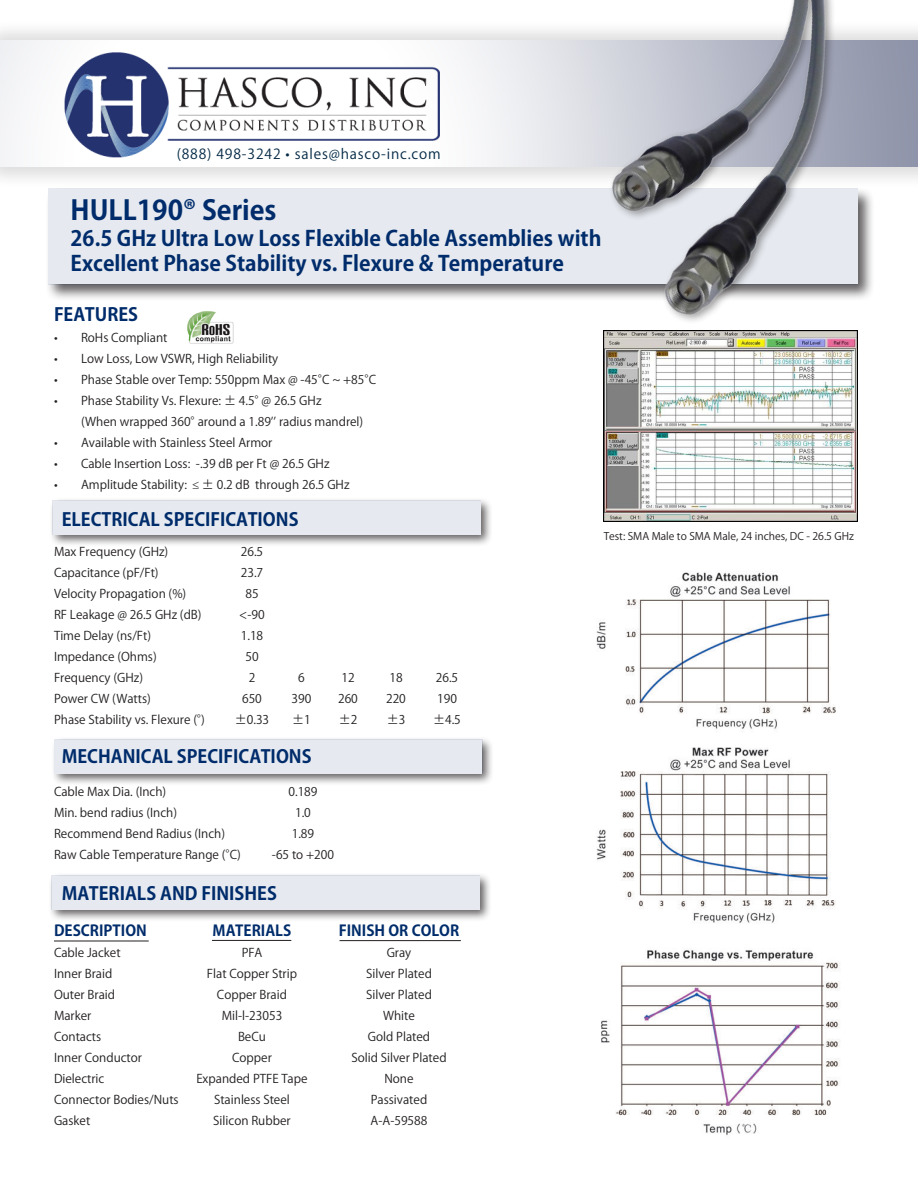
<style>
.page{position:relative;width:918px;height:1188px;background:#fff}
.page>*{position:absolute;margin:0;border:0;box-sizing:border-box;transform-origin:0 0}
.t1{font:700 27px "Koz Go Pro";color:#002c6b}
.t2{font:700 21px "Koz Go Pro";color:#002c6b}
.t3{font:700 18px "Koz Go Pro";color:#002c6b}
.t4{font:700 15px "Koz Go Pro";color:#002c6b}
.t5{font:13.95px "Koz Go Pro";letter-spacing:.06em;color:#042a46}
.t6{font:12px/21px "Koz Go Pro";color:#231f20}
.t7{font:10.5px "Koz Go Pro";color:#231f20}
</style>
<div class="page">
<div style="left:0;top:20px;width:918px;height:169px;background:#231f20;opacity:.15"></div>
<img style="left:0;top:40px;width:470px;height:126px">
<div style="left:51px;top:736px;width:443px;height:50px;background:#231f20;opacity:.71"></div>
<div style="left:54px;top:739px;width:429px;height:35px;background:#e6eaf0"></div>
<div style="left:48px;top:872px;width:444px;height:50px;background:#231f20;opacity:.71"></div>
<div style="left:51px;top:875px;width:429px;height:35px;background:#e6eaf0"></div>
<div style="left:49px;top:497px;width:444px;height:50px;background:#231f20;opacity:.71"></div>
<div style="left:52px;top:500px;width:429px;height:35px;background:#e6eaf0"></div>
<div style="left:46px;top:187px;width:829px;height:115px;background:#231f20;opacity:.72"></div>
<div style="left:48px;top:189px;width:810px;height:96px;background:#e6eaf0"></div>
<img style="left:604px;top:406px;width:254px;height:115px">
<hr style="left:54px;top:941px;width:95px;height:1px;background:#231f20">
<hr style="left:212px;top:940px;width:79px;height:1px;background:#231f20">
<hr style="left:340px;top:940px;width:121px;height:1px;background:#231f20">
<img style="left:470px;top:0;width:448px;height:406px">
<img style="left:187px;top:311px;width:47px;height:33px">
<img style="left:596px;top:572px;width:244px;height:563px">
<p class="t5" style="left:177px;top:145px;width:265px">(888) 498-3242 • sales@hasco-inc.com</p>
<p class="t1" style="left:71px;top:193px;width:207px">HULL190® Series</p>
<p class="t2" style="left:71px;top:224px;width:532px">26.5 GHz Ultra Low Loss Flexible Cable Assemblies with</p>
<p class="t2" style="left:71px;top:250px;width:495px">Excellent Phase Stability vs. Flexure &amp; Temperature</p>
<p class="t3" style="left:54px;top:303px;width:86px">FEATURES</p>
<p class="t6" style="left:54px;top:328px;width:115px">• RoHs Compliant</p>
<p class="t6" style="left:54px;top:349px;width:226px">• Low Loss, Low VSWR, High Reliability</p>
<p class="t6" style="left:54px;top:370px;width:324px">• Phase Stable over Temp: 550ppm Max @ -45°C ~ +85°C</p>
<p class="t6" style="left:81px;top:391px;width:284px;text-indent:-27px">• Phase Stability Vs. Flexure: ± 4.5°@ 26.5 GHz<br>(When wrapped 360°around a 1.89’’ radius mandrel)</p>
<p class="t6" style="left:54px;top:433px;width:220px">• Available with Stainless Steel Armor</p>
<p class="t6" style="left:54px;top:454px;width:277px">• Cable Insertion Loss: -.39 dB per Ft @ 26.5 GHz</p>
<p class="t6" style="left:54px;top:475px;width:297px">• Amplitude Stability: ≤ ± 0.2 dB through 26.5 GHz</p>
<p class="t3" style="left:62px;top:508px;width:238px">ELECTRICAL SPECIFICATIONS</p>
<p class="t6" style="left:54px;top:541px;width:116px">Max Frequency (GHz)</p>
<p class="t6" style="left:241px;top:541px;width:24px">26.5</p>
<p class="t6" style="left:54px;top:562px;width:106px">Capacitance (pF/Ft)</p>
<p class="t6" style="left:241px;top:562px;width:24px">23.7</p>
<p class="t6" style="left:54px;top:583px;width:134px">Velocity Propagation (%)</p>
<p class="t6" style="left:245px;top:583px;width:15px">85</p>
<p class="t6" style="left:54px;top:604px;width:149px">RF Leakage @ 26.5 GHz (dB)</p>
<p class="t6" style="left:239px;top:604px;width:27px">&lt;-90</p>
<p class="t6" style="left:54px;top:625px;width:99px">Time Delay (ns/Ft)</p>
<p class="t6" style="left:241px;top:625px;width:24px">1.18</p>
<p class="t6" style="left:54px;top:646px;width:104px">Impedance (Ohms)</p>
<p class="t6" style="left:245px;top:646px;width:15px">50</p>
<p class="t6" style="left:54px;top:667px;width:91px">Frequency (GHz)</p>
<p class="t6" style="left:249px;top:667px;width:8px">2</p>
<p class="t6" style="left:298px;top:667px;width:8px">6</p>
<p class="t6" style="left:341px;top:667px;width:15px">12</p>
<p class="t6" style="left:389px;top:667px;width:15px">18</p>
<p class="t6" style="left:436px;top:667px;width:24px">26.5</p>
<p class="t6" style="left:54px;top:688px;width:98px">Power CW (Watts)</p>
<p class="t6" style="left:242px;top:688px;width:21px">650</p>
<p class="t6" style="left:292px;top:688px;width:21px">390</p>
<p class="t6" style="left:338px;top:688px;width:21px">260</p>
<p class="t6" style="left:386px;top:688px;width:21px">220</p>
<p class="t6" style="left:437px;top:688px;width:21px">190</p>
<p class="t6" style="left:54px;top:709px;width:156px">Phase Stability vs. Flexure (°)</p>
<p class="t6" style="left:235px;top:709px;width:36px">±0.33</p>
<p class="t6" style="left:292px;top:709px;width:20px">±1</p>
<p class="t6" style="left:339px;top:709px;width:20px">±2</p>
<p class="t6" style="left:387px;top:709px;width:20px">±3</p>
<p class="t6" style="left:433px;top:709px;width:29px">±4.5</p>
<p class="t3" style="left:62px;top:745px;width:251px">MECHANICAL SPECIFICATIONS</p>
<p class="t6" style="left:54px;top:782px;width:114px">Cable Max Dia. (Inch)</p>
<p class="t6" style="left:288px;top:782px;width:31px">0.189</p>
<p class="t6" style="left:54px;top:803px;width:125px">Min. bend radius (Inch)</p>
<p class="t6" style="left:295px;top:803px;width:17px">1.0</p>
<p class="t6" style="left:54px;top:824px;width:173px">Recommend Bend Radius (Inch)</p>
<p class="t6" style="left:292px;top:824px;width:24px">1.89</p>
<p class="t6" style="left:54px;top:845px;width:188px">Raw Cable Temperature Range (°C)</p>
<p class="t6" style="left:272px;top:845px;width:64px">-65 to +200</p>
<p class="t3" style="left:62px;top:882px;width:217px">MATERIALS AND FINISHES</p>
<p class="t4" style="left:54px;top:921px;width:94px">DESCRIPTION</p>
<p class="t4" style="left:213px;top:921px;width:80px">MATERIALS</p>
<p class="t4" style="left:339px;top:921px;width:122px">FINISH OR COLOR</p>
<p class="t6" style="left:54px;top:943px;width:68px">Cable Jacket</p>
<p class="t6" style="left:242px;top:943px;width:22px">PFA</p>
<p class="t6" style="left:387px;top:943px;width:26px">Gray</p>
<p class="t6" style="left:54px;top:964px;width:60px">Inner Braid</p>
<p class="t6" style="left:207px;top:964px;width:92px">Flat Copper Strip</p>
<p class="t6" style="left:366px;top:964px;width:67px">Silver Plated</p>
<p class="t6" style="left:54px;top:985px;width:63px">Outer Braid</p>
<p class="t6" style="left:217px;top:985px;width:72px">Copper Braid</p>
<p class="t6" style="left:366px;top:985px;width:67px">Silver Plated</p>
<p class="t6" style="left:54px;top:1006px;width:39px">Marker</p>
<p class="t6" style="left:222px;top:1006px;width:62px">Mil-l-23053</p>
<p class="t6" style="left:383px;top:1006px;width:33px">White</p>
<p class="t6" style="left:54px;top:1027px;width:49px">Contacts</p>
<p class="t6" style="left:238px;top:1027px;width:29px">BeCu</p>
<p class="t6" style="left:368px;top:1027px;width:64px">Gold Plated</p>
<p class="t6" style="left:54px;top:1048px;width:90px">Inner Conductor</p>
<p class="t6" style="left:232px;top:1048px;width:41px">Copper</p>
<p class="t6" style="left:351px;top:1048px;width:97px">Solid Silver Plated</p>
<p class="t6" style="left:54px;top:1069px;width:52px">Dielectric</p>
<p class="t6" style="left:196px;top:1069px;width:113px">Expanded PTFE Tape</p>
<p class="t6" style="left:384px;top:1069px;width:31px">None</p>
<p class="t6" style="left:54px;top:1090px;width:126px">Connector Bodies/Nuts</p>
<p class="t6" style="left:214px;top:1090px;width:77px">Stainless Steel</p>
<p class="t6" style="left:371px;top:1090px;width:58px">Passivated</p>
<p class="t6" style="left:54px;top:1111px;width:38px">Gasket</p>
<p class="t6" style="left:213px;top:1111px;width:79px">Silicon Rubber</p>
<p class="t6" style="left:370px;top:1111px;width:58px">A-A-59588</p>
<p class="t7" style="left:604px;top:529px;width:252px">Test: SMA Male to SMA Male, 24 inches, DC - 26.5 GHz</p>
</div>
